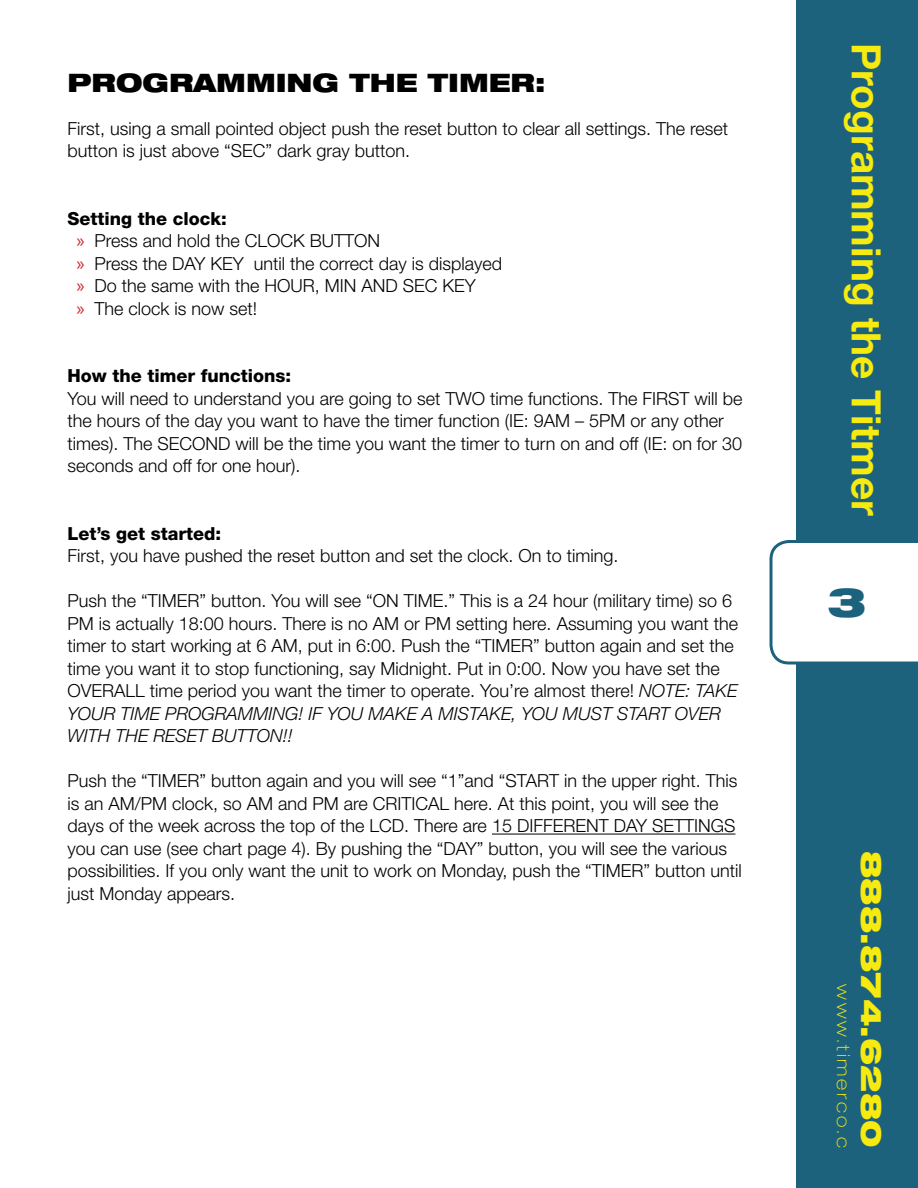
<style>
.page{position:relative;width:918px;height:1188px;background:#fff}
.page>*{position:absolute;margin:0;border:0;box-sizing:border-box;transform-origin:0 0}
.t1{font:700 40.5px "Helvetica Neue LT Std";color:#f7ea0f}
.t2{font:900 expanded 40.5px "Helvetica Neue LT Std";color:#1d627c}
.t3{font:900 expanded 28.5px "Helvetica Neue LT Std";color:#f7ea0f}
.t4{font:900 expanded 25.5px "Helvetica Neue LT Std";color:#000}
.t5{font:300 18px/22.5px "Helvetica Neue LT Std";color:#000}
.t6{font:800 18px "Helvetica Neue LT Std";color:#000}
.t7{font:100 expanded 18px "Helvetica Neue LT Std";letter-spacing:.15em;color:#f7ea0f}
.s1{font-family:"Myriad Pro";font-weight:400;font-size:19.5px;color:#d1232a}
.s2{font-style:italic}
</style>
<div class="page">
<div style="left:796px;top:0;width:122px;height:1188px;background:#1d627c"></div>
<svg style="left:770px;top:540px;width:148px;height:124px"></svg>
<hr style="left:492px;top:834px;width:243px;height:1px;background:#000">
<p class="t4" style="left:68px;top:67px;width:480px">PROGRAMMING THE TIMER:</p>
<p class="t5" style="left:68px;top:117px;width:662px">First, using a small pointed object push the reset button to clear all settings. The reset button is just above “SEC” dark gray button.</p>
<p class="t6" style="left:68px;top:208px;width:161px">Setting the clock:</p>
<p class="t5" style="left:76px;top:229px;width:305px"><span class="s1">»</span> Press and hold the CLOCK BUTTON</p>
<p class="t5" style="left:76px;top:252px;width:427px"><span class="s1">»</span> Press the DAY KEY until the correct day is displayed</p>
<p class="t5" style="left:76px;top:274px;width:401px"><span class="s1">»</span> Do the same with the HOUR, MIN AND SEC KEY</p>
<p class="t5" style="left:76px;top:297px;width:182px"><span class="s1">»</span> The clock is now set!</p>
<p class="t6" style="left:68px;top:365px;width:225px">How the timer functions:</p>
<p class="t5" style="left:68px;top:387px;width:676px">You will need to understand you are going to set TWO time functions. The FIRST will be the hours of the day you want to have the timer function (IE: 9AM – 5PM or any other times). The SECOND will be the time you want the timer to turn on and off (IE: on for 30 seconds and off for one hour).</p>
<p class="t6" style="left:68px;top:523px;width:155px">Let’s get started:</p>
<p class="t5" style="left:68px;top:544px;width:553px">First, you have pushed the reset button and set the clock. On to timing.</p>
<p class="t5" style="left:68px;top:589px;width:672px">Push the “TIMER” button. You will see “ON TIME.” This is a 24 hour (military time) so 6<br>PM is actually 18:00 hours. There is no AM or PM setting here. Assuming you want the timer to start working at 6 AM, put in 6:00. Push the “TIMER” button again and set the time you want it to stop functioning, say Midnight. Put in 0:00. Now you have set the OVERALL time period you want the timer to operate. You’re almost there! <span class="s2">NOTE: TAKE YOUR TIME PROGRAMMING! IF YOU MAKE A MISTAKE, YOU MUST START OVER WITH THE RESET BUTTON!!</span></p>
<p class="t5" style="left:68px;top:769px;width:676px">Push the “TIMER” button again and you will see “1”and “START in the upper right. This is an AM/PM clock, so AM and PM are CRITICAL here. At this point, you will see the days of the week across the top of the LCD. There are 15 DIFFERENT DAY SETTINGS you can use (see chart page 4). By pushing the “DAY” button, you will see the various possibilities. If you only want the unit to work on Monday, push the “TIMER” button until just Monday appears.</p>
<p class="t1" style="left:891px;top:43px;width:474px;rotate:90deg">Programming the Titmer</p>
<p class="t2" style="left:827px;top:576px;width:41px">3</p>
<p class="t7" style="left:854px;top:984px;width:165px;rotate:90deg">www.timerco.c</p>
<p class="t3" style="left:890px;top:851px;width:298px;rotate:90deg">888.874.6280</p>
</div>
